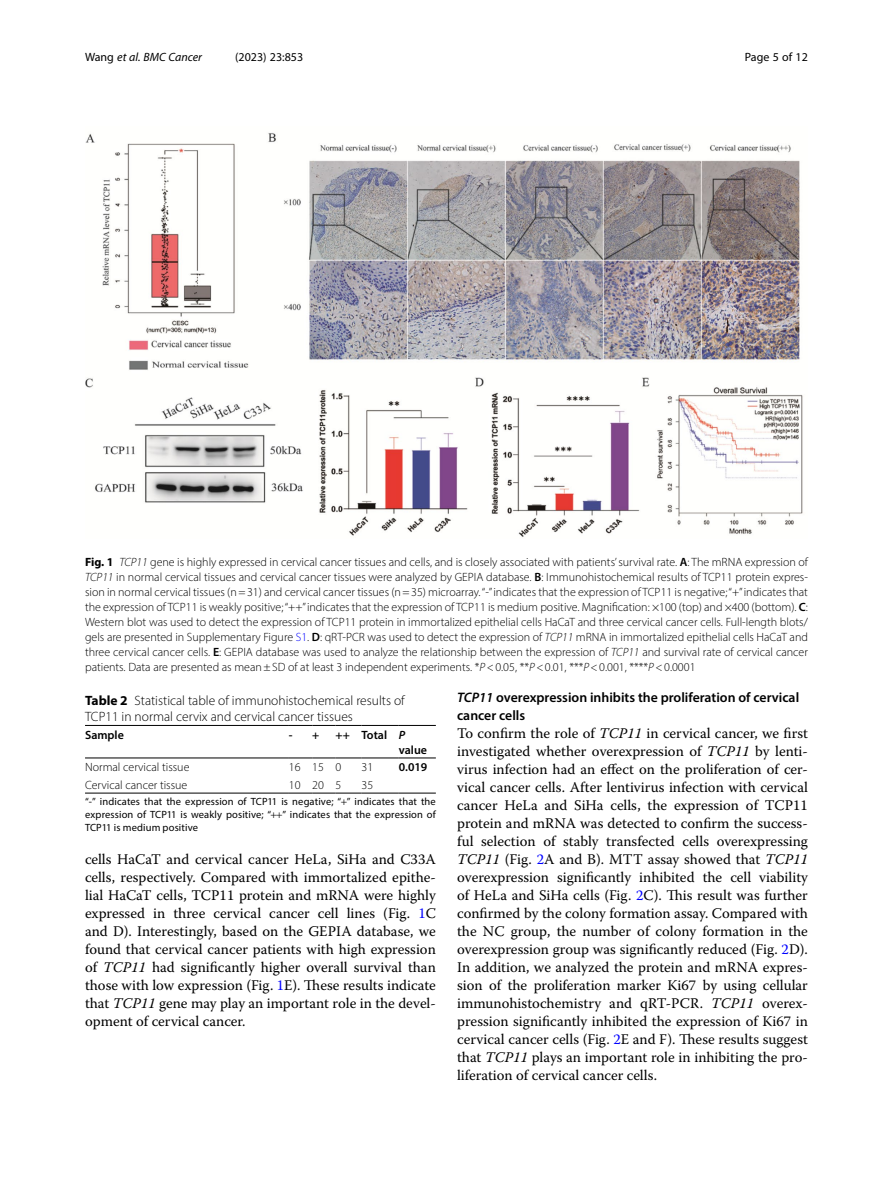
<style>
.page{position:relative;width:893px;height:1191px;background:#fff}
.page>*{position:absolute;margin:0;border:0;box-sizing:border-box;transform-origin:0 0}
.Body_Text{font:14.7px/18px "Warnock Pro";color:#000;text-align:justify}
.Head_2{font:600 13.8px/18px "Myriad Pro";color:#000}
.Table_Caption{font:300 13.5px/16.5px "Myriad Pro";color:#000}
.Figure_Caption{font:300 12px/15px "Myriad Pro";color:#000;text-align:justify}
.Table_Body{font:300 12px "Myriad Pro";color:#000}
.t1{font:12px "Myriad Pro";color:#000}
.Table_Head{font:600 12px/15px "Myriad Pro";color:#000}
.t2{font:italic 12px "Myriad Pro";color:#000}
.Table_Body_Tab2_Deci{font:300 12px "Myriad Pro";color:#000}
.Table_Body_Tab2_Deci-2{font:600 12px "Myriad Pro";color:#000}
.Table_Footnote{font:10.5px/12.8px "Myriad Pro";letter-spacing:.01em;color:#000;text-align:justify}
.s1{font-style:normal}
.s2{font-weight:700}
.s3{font-style:italic}
.s4{font-weight:600}
.s5{color:#00f}
</style>
<div class="page">
<hr style="left:399px;top:793px;width:37px;height:1px;background:#000">
<hr style="left:85px;top:757px;width:204px;height:1px;background:#000">
<svg style="left:289px;top:725px;width:73px;height:1px"></svg>
<svg style="left:289px;top:757px;width:73px;height:1px"></svg>
<hr style="left:362px;top:725px;width:37px;height:1px;background:#000">
<hr style="left:362px;top:757px;width:37px;height:1px;background:#000">
<hr style="left:399px;top:725px;width:37px;height:1px;background:#000">
<hr style="left:399px;top:757px;width:37px;height:1px;background:#000">
<hr style="left:362px;top:793px;width:37px;height:1px;background:#000">
<hr style="left:85px;top:793px;width:204px;height:1px;background:#000">
<hr style="left:85px;top:725px;width:204px;height:1px;background:#000">
<img style="left:85px;top:133px;width:718px;height:404px">
<svg style="left:289px;top:793px;width:73px;height:1px"></svg>
<p class="t2" style="left:85px;top:50px;width:118px"><span class="s1">Wang</span> et al. BMC Cancer</p>
<p class="t1" style="left:235px;top:50px;width:70px">(2023) 23:853</p>
<p class="t1" style="left:745px;top:50px;width:65px">Page 5 of 12</p>
<p class="Figure_Caption" style="left:85px;top:554px;width:724px"><span class="s2">Fig. 1</span> <span class="s3">TCP11</span> gene is highly expressed in cervical cancer tissues and cells, and is closely associated with patients’ survival rate. <span class="s4">A</span>: The mRNA expression of <span class="s3">TCP11</span> in normal cervical tissues and cervical cancer tissues were analyzed by GEPIA database. <span class="s4">B</span>: Immunohistochemical results of TCP11 protein expres&shy;sion in normal cervical tissues (n=31) and cervical cancer tissues (n=35) microarray. “-” indicates that the expression of TCP11 is negative; “+” indicates that the expression of TCP11 is weakly positive; “++” indicates that the expression of TCP11 is medium positive. Magnification: ×100 (top) and ×400 (bottom). <span class="s4">C</span>:<br>Western blot was used to detect the expression of TCP11 protein in immortalized epithelial cells HaCaT and three cervical cancer cells. Full-length blots/ gels are presented in Supplementary Figure <span class="s5">S1</span>. <span class="s4">D</span>: qRT-PCR was used to detect the expression of <span class="s3">TCP11</span> mRNA in immortalized epithelial cells HaCaT and three cervical cancer cells. <span class="s4">E</span>: GEPIA database was used to analyze the relationship between the expression of <span class="s3">TCP11</span> and survival rate of cervical cancer patients. Data are presented as mean±SD of at least 3 independent experiments. *<span class="s3">P</span>&lt;0.05, **<span class="s3">P</span>&lt;0.01, ***<span class="s3">P</span>&lt;0.001, ****<span class="s3">P</span>&lt;0.0001</p>
<p class="Table_Caption" style="left:85px;top:692px;width:321px"><span class="s2">Table 2</span> Statistical table of immunohistochemical results of<br>TCP11 in normal cervix and cervical cancer tissues</p>
<p class="Table_Head" style="left:85px;top:727px;width:40px">Sample</p>
<p class="Table_Head" style="left:289px;top:727px;width:5px">-</p>
<p class="Table_Head" style="left:312px;top:727px;width:9px">+</p>
<p class="Table_Head" style="left:336px;top:727px;width:16px">++</p>
<p class="Table_Head" style="left:362px;top:727px;width:27px">Total</p>
<p class="Table_Head" style="left:399px;top:727px;width:30px"><span class="s3">P </span>value</p>
<p class="Table_Body" style="left:85px;top:760px;width:106px">Normal cervical tissue</p>
<p class="Table_Body_Tab2_Deci" style="left:289px;top:760px;width:13px">16</p>
<p class="Table_Body_Tab2_Deci" style="left:312px;top:760px;width:13px">15</p>
<p class="Table_Body_Tab2_Deci" style="left:336px;top:760px;width:7px">0</p>
<p class="Table_Body_Tab2_Deci" style="left:362px;top:760px;width:13px">31</p>
<p class="Table_Body_Tab2_Deci-2" style="left:399px;top:759px;width:30px">0.019</p>
<p class="Table_Body" style="left:85px;top:777px;width:104px">Cervical cancer tissue</p>
<p class="Table_Body_Tab2_Deci" style="left:289px;top:777px;width:13px">10</p>
<p class="Table_Body_Tab2_Deci" style="left:312px;top:777px;width:13px">20</p>
<p class="Table_Body_Tab2_Deci" style="left:336px;top:777px;width:7px">5</p>
<p class="Table_Body_Tab2_Deci" style="left:362px;top:777px;width:13px">35</p>
<p class="Table_Footnote" style="left:85px;top:795px;width:352px">“-” indicates that the expression of TCP11 is negative; “ ” indicates that the expression of TCP11 is weakly positive; “ ” indicates that the expression of TCP11 is medium positive</p>
<p class="Body_Text" style="left:85px;top:850px;width:352px">cells HaCaT and cervical cancer HeLa, SiHa and C33A cells, respectively. Compared with immortalized epithe&shy;lial HaCaT cells, TCP11 protein and mRNA were highly expressed in three cervical cancer cell lines (Fig. <span class="s5">1</span>C and D). Interestingly, based on the GEPIA database, we found that cervical cancer patients with high expression of <span class="s3">TCP11</span> had significantly higher overall survival than those with low expression (Fig. <span class="s5">1</span>E). These results indicate that <span class="s3">TCP11</span> gene may play an important role in the devel&shy;opment of cervical cancer.</p>
<p class="Head_2" style="left:457px;top:688px;width:344px"><span class="s3">TCP11</span> overexpression inhibits the proliferation of cervical cancer cells</p>
<p class="Body_Text" style="left:457px;top:724px;width:352px">To confirm the role of <span class="s3">TCP11</span> in cervical cancer, we first investigated whether overexpression of <span class="s3">TCP11</span> by lenti&shy;virus infection had an effect on the proliferation of cer&shy;vical cancer cells. After lentivirus infection with cervical cancer HeLa and SiHa cells, the expression of TCP11 protein and mRNA was detected to confirm the success&shy;ful selection of stably transfected cells overexpressing <span class="s3">TCP11</span> (Fig. <span class="s5">2</span>A and B). MTT assay showed that <span class="s3">TCP11 </span>overexpression significantly inhibited the cell viability of HeLa and SiHa cells (Fig. <span class="s5">2</span>C). This result was further confirmed by the colony formation assay. Compared with the NC group, the number of colony formation in the overexpression group was significantly reduced (Fig. <span class="s5">2</span>D).<br>In addition, we analyzed the protein and mRNA expres&shy;sion of the proliferation marker Ki67 by using cellular immunohistochemistry and qRT-PCR. <span class="s3">TCP11</span> overex&shy;pression significantly inhibited the expression of Ki67 in cervical cancer cells (Fig. <span class="s5">2</span>E and F). These results suggest that <span class="s3">TCP11</span> plays an important role in inhibiting the pro&shy;liferation of cervical cancer cells.</p>
</div>
